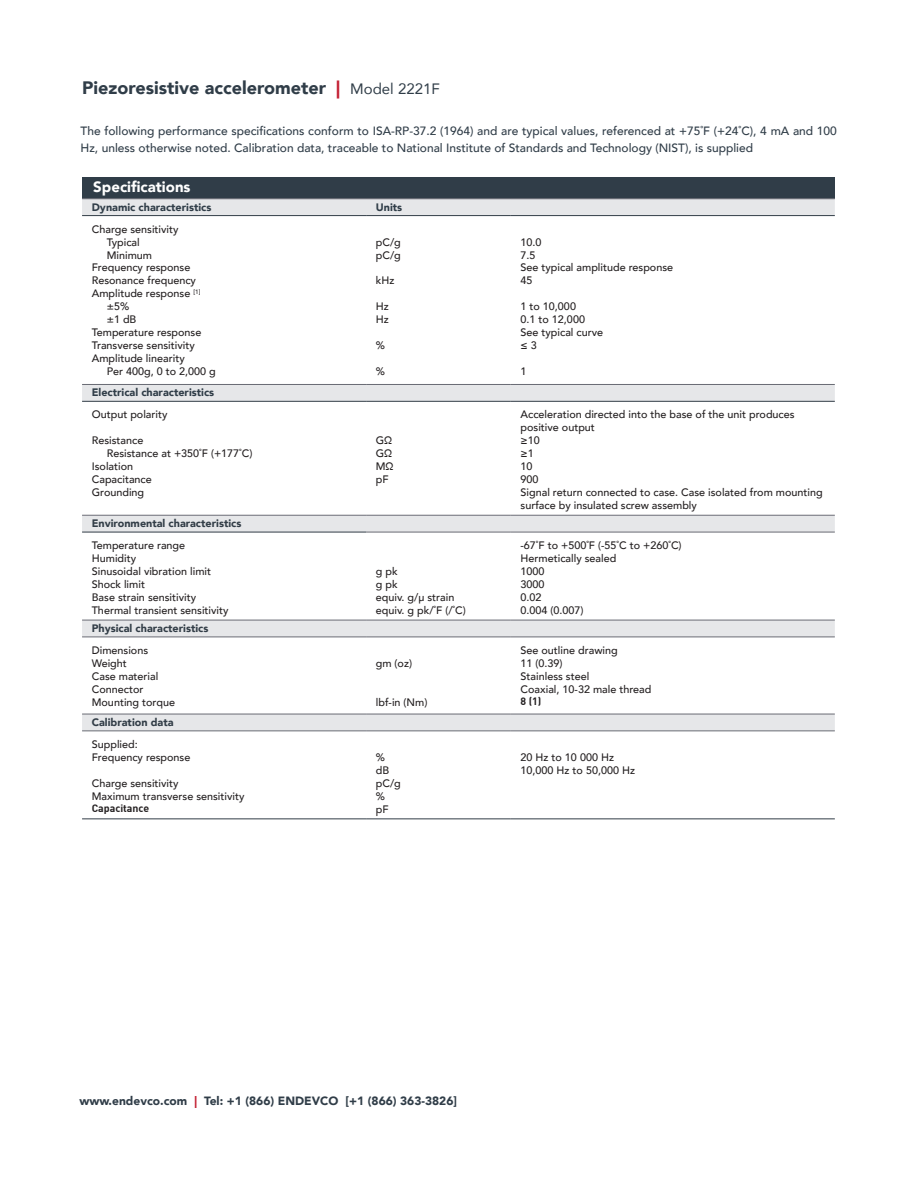
<style>
.page{position:relative;width:918px;height:1188px;background:#fff}
.page>*{position:absolute;margin:0;border:0;box-sizing:border-box;transform-origin:0 0}
.t1{font:900 18px "Avenir";color:#303d48}
.t2{font:900 15px "Avenir";color:#fff}
.t3{font:500 12px/16.5px "Avenir";color:#303d48}
.t4{font:900 12px "Avenir";color:#303d48}
.t5{font:500 10.8px/12.9px "Avenir";color:#231f20}
.t6{font:900 10.8px "Avenir";color:#323d47}
.t7{font:900 10.8px "Avenir";color:#303d48}
.t8{font:700 10.5px "DIN";color:#231f20}
.s1{color:#c31f32}
.s2{font-weight:400;font-size:15px}
</style>
<div class="page">
<div style="left:82px;top:177px;width:753px;height:22px;background:#303d48"></div>
<div style="left:82px;top:199px;width:753px;height:16px;background:#e6e7e9"></div>
<svg style="left:82px;top:216px;width:753px;height:603px"></svg>
<hr style="left:82px;top:384px;width:284px;height:1px;background:#696b74">
<hr style="left:366px;top:384px;width:145px;height:1px;background:#696b74">
<hr style="left:82px;top:401px;width:284px;height:1px;background:#323d47">
<hr style="left:366px;top:401px;width:145px;height:1px;background:#323d47">
<hr style="left:82px;top:515px;width:284px;height:1px;background:#696b74">
<hr style="left:366px;top:515px;width:145px;height:1px;background:#696b74">
<hr style="left:366px;top:532px;width:145px;height:1px;background:#696b74">
<hr style="left:366px;top:620px;width:145px;height:1px;background:#696b74">
<hr style="left:82px;top:532px;width:284px;height:1px;background:#323d47">
<hr style="left:82px;top:620px;width:284px;height:1px;background:#696b74">
<hr style="left:82px;top:637px;width:284px;height:1px;background:#696b74">
<hr style="left:366px;top:637px;width:145px;height:1px;background:#696b74">
<hr style="left:82px;top:714px;width:284px;height:1px;background:#696b74">
<hr style="left:366px;top:714px;width:145px;height:1px;background:#696b74">
<hr style="left:82px;top:731px;width:284px;height:1px;background:#696b74">
<hr style="left:366px;top:731px;width:145px;height:1px;background:#696b74">
<hr style="left:82px;top:819px;width:284px;height:1px;background:#323d47">
<hr style="left:366px;top:819px;width:145px;height:1px;background:#323d47">
<hr style="left:82px;top:198px;width:284px;height:1px;background:#696b74">
<hr style="left:366px;top:198px;width:145px;height:1px;background:#696b74">
<hr style="left:82px;top:215px;width:284px;height:1px;background:#323d47">
<hr style="left:366px;top:215px;width:145px;height:1px;background:#323d47">
<hr style="left:511px;top:198px;width:324px;height:1px;background:#696b74">
<hr style="left:511px;top:215px;width:324px;height:1px;background:#323d47">
<hr style="left:511px;top:384px;width:324px;height:1px;background:#696b74">
<hr style="left:511px;top:637px;width:324px;height:1px;background:#696b74">
<hr style="left:511px;top:714px;width:324px;height:1px;background:#696b74">
<hr style="left:511px;top:731px;width:324px;height:1px;background:#696b74">
<hr style="left:511px;top:819px;width:324px;height:1px;background:#323d47">
<hr style="left:511px;top:401px;width:324px;height:1px;background:#323d47">
<hr style="left:511px;top:515px;width:324px;height:1px;background:#696b74">
<hr style="left:511px;top:532px;width:324px;height:1px;background:#696b74">
<hr style="left:511px;top:620px;width:324px;height:1px;background:#696b74">
<h1 class="t1" style="left:82px;top:73px;width:359px">Piezoresistive accelerometer <span class="s1">|</span> <span class="s2">Model 2221F</span></h1>
<p class="t3" style="left:81px;top:122px;width:758px">The following performance specifications conform to ISA-RP-37.2 (1964) and are typical values, referenced at +75˚F (+24˚C), 4 mA and 100<br>Hz, unless otherwise noted. Calibration data, traceable to National Institute of Standards and Technology (NIST), is supplied</p>
<h2 class="t2" style="left:93px;top:174px;width:99px">Specifications</h2>
<p class="t7" style="left:92px;top:198px;width:121px">Dynamic characteristics</p>
<p class="t7" style="left:376px;top:198px;width:28px">Units</p>
<p class="t5" style="left:92px;top:222px;width:88px">Charge sensitivity</p>
<p class="t5" style="left:107px;top:235px;width:34px">Typical</p>
<p class="t5" style="left:107px;top:248px;width:47px">Minimum</p>
<p class="t5" style="left:92px;top:261px;width:100px">Frequency response</p>
<p class="t5" style="left:92px;top:274px;width:106px">Resonance frequency</p>
<p class="t5" style="left:92px;top:287px;width:110px">Amplitude response <sup>[1]</sup></p>
<p class="t5" style="left:107px;top:300px;width:24px">±5%</p>
<p class="t5" style="left:107px;top:313px;width:31px">±1 dB</p>
<p class="t5" style="left:92px;top:325px;width:111px">Temperature response</p>
<p class="t5" style="left:92px;top:338px;width:104px">Transverse sensitivity</p>
<p class="t5" style="left:92px;top:351px;width:94px">Amplitude linearity</p>
<p class="t5" style="left:107px;top:364px;width:111px">Per 400g, 0 to 2,000 g</p>
<p class="t5" style="left:376px;top:235px;width:27px">pC/g pC/g</p>
<p class="t5" style="left:376px;top:274px;width:20px">kHz</p>
<p class="t5" style="left:376px;top:300px;width:15px">Hz<br>Hz</p>
<p class="t5" style="left:376px;top:338px;width:11px">%</p>
<p class="t5" style="left:376px;top:364px;width:11px">%</p>
<p class="t7" style="left:92px;top:383px;width:124px">Electrical characteristics</p>
<p class="t5" style="left:92px;top:408px;width:77px">Output polarity</p>
<p class="t5" style="left:92px;top:433px;width:53px">Resistance</p>
<p class="t5" style="left:107px;top:446px;width:147px">Resistance at +350˚F (+177˚C)</p>
<p class="t5" style="left:92px;top:459px;width:43px">Isolation</p>
<p class="t5" style="left:92px;top:472px;width:62px">Capacitance</p>
<p class="t5" style="left:92px;top:485px;width:54px">Grounding</p>
<p class="t6" style="left:92px;top:514px;width:151px">Environmental characteristics</p>
<p class="t5" style="left:92px;top:538px;width:138px">Temperature range<br>Humidity<br>Sinusoidal vibration limit<br>Shock limit<br>Base strain sensitivity<br>Thermal transient sensitivity</p>
<p class="t6" style="left:92px;top:619px;width:118px">Physical characteristics</p>
<p class="t5" style="left:92px;top:643px;width:85px">Dimensions<br>Weight<br>Case material<br>Connector<br>Mounting torque</p>
<p class="t5" style="left:376px;top:433px;width:19px">GΩ<br>GΩ<br>MΩ pF</p>
<p class="t5" style="left:376px;top:564px;width:92px">g pk<br>g pk<br>equiv. g/μ strain equiv. g pk/˚F (/˚C)</p>
<p class="t5" style="left:376px;top:656px;width:38px">gm (oz)</p>
<p class="t5" style="left:376px;top:695px;width:53px">lbf-in (Nm)</p>
<p class="t5" style="left:521px;top:235px;width:154px">10.0<br>7.5<br>See typical amplitude response<br>45</p>
<p class="t5" style="left:521px;top:300px;width:84px">1 to 10,000<br>0.1 to 12,000<br>See typical curve ≤ 3</p>
<p class="t5" style="left:521px;top:364px;width:8px">1</p>
<p class="t5" style="left:521px;top:408px;width:304px">Acceleration directed into the base of the unit produces positive output<br>≥10<br>≥1<br>10<br>900<br>Signal return connected to case. Case isolated from mounting surface by insulated screw assembly</p>
<p class="t5" style="left:521px;top:538px;width:163px">-67˚F to +500˚F (-55˚C to +260˚C)<br>Hermetically sealed<br>1000<br>3000<br>0.02<br>0.004 (0.007)</p>
<p class="t5" style="left:521px;top:643px;width:132px">See outline drawing<br>11 (0.39)<br>Stainless steel<br>Coaxial, 10-32 male thread</p>
<p class="t8" style="left:521px;top:695px;width:22px">8 (1)</p>
<p class="t6" style="left:92px;top:713px;width:83px">Calibration data</p>
<p class="t5" style="left:92px;top:737px;width:100px">Supplied:<br>Frequency response</p>
<p class="t5" style="left:92px;top:776px;width:154px">Charge sensitivity<br>Maximum transverse sensitivity</p>
<p class="t8" style="left:92px;top:802px;width:59px">Capacitance</p>
<p class="t5" style="left:376px;top:750px;width:27px">% dB pC/g %<br>pF</p>
<p class="t5" style="left:521px;top:750px;width:116px">20 Hz to 10 000 Hz<br>10,000 Hz to 50,000 Hz</p>
<p class="t4" style="left:80px;top:1090px;width:379px">www.endevco.com <span class="s1">|</span> Tel: +1 (866) ENDEVCO [+1 (866) 363-3826]</p>
</div>
